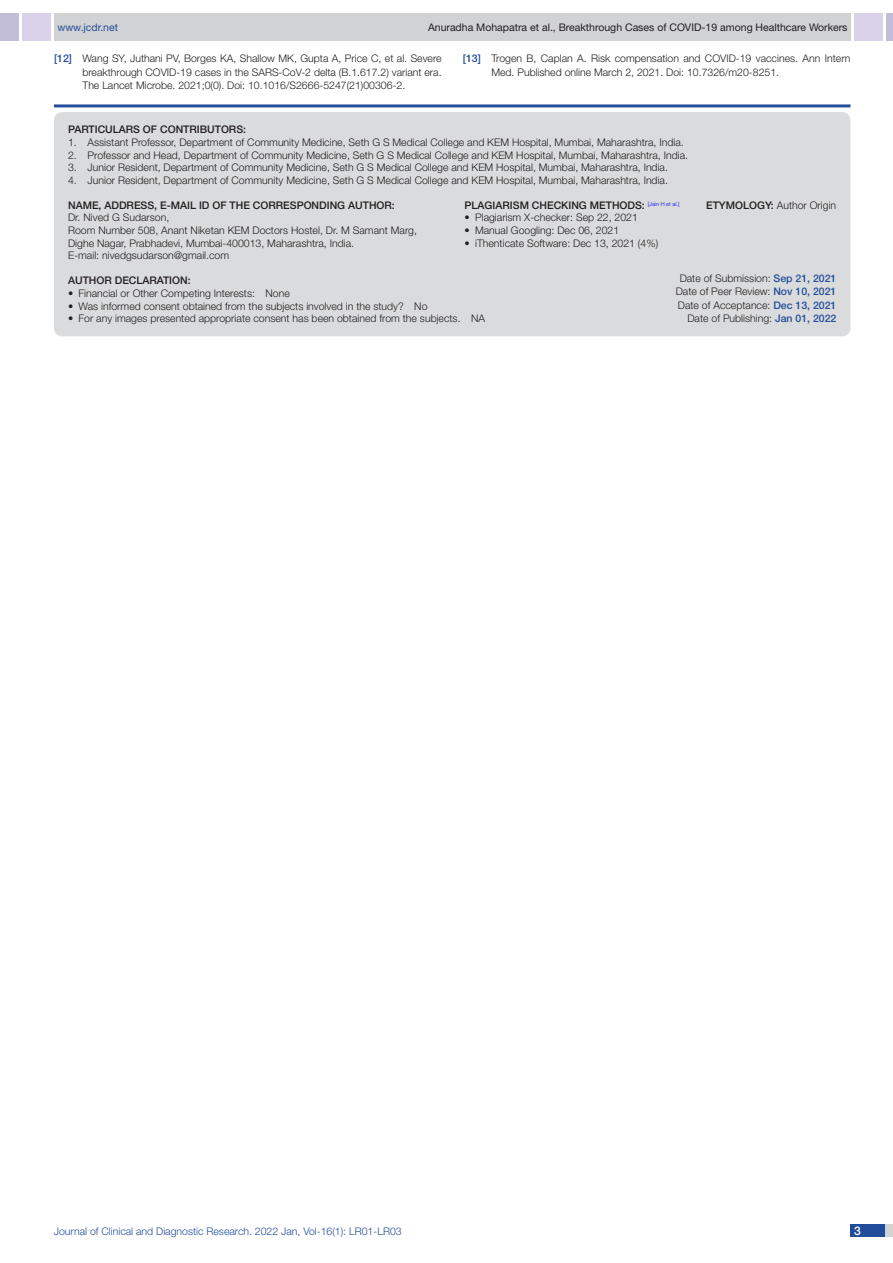
<style>
.page{position:relative;width:893px;height:1263px;background:#fff}
.page>*{position:absolute;margin:0;border:0;box-sizing:border-box;transform-origin:0 0}
.t1{font:500 12px "Helvetica Neue";color:#fff}
.Partic_Contri_Txt{font:300 10.5px/13.5px "Helvetica Neue";color:#231f20}
.Partic_Contri_Head{font:500 10.5px "Helvetica Neue";color:#231f20}
.tb_txt{font:300 10.5px "Helvetica Neue";color:#231f20}
.t2{font:10.5px "Helvetica Neue";color:#231f20}
.t3{font:300 10.5px "Helvetica Neue";color:#244e9b}
.Partic_Contri_Head-2{font:300 10.5px "Helvetica Neue";color:#231f20}
.t4{font:10.5px "Helvetica Neue";color:#244e9b}
.s1{font-weight:500;color:#244e9b}
.s2{font-weight:500}
</style>
<div class="page">
<div style="left:54px;top:13px;width:796px;height:28px;background:#d1d2d4"></div>
<div style="left:0;top:13px;width:19px;height:28px;background:#c2bed7"></div>
<div style="left:22px;top:13px;width:29px;height:28px;background:#d9d2e8"></div>
<div style="left:886px;top:13px;width:7px;height:28px;background:#c2bed7"></div>
<div style="left:854px;top:13px;width:29px;height:28px;background:#d9d2e8"></div>
<div style="left:850px;top:1224px;width:43px;height:13px;background:#d1d2d4"></div>
<div style="left:850px;top:1224px;width:35px;height:13px;background:#214c99"></div>
<hr style="left:54px;top:104px;width:796px;height:3px;background:#244e9b">
<div style="left:54px;top:112px;width:796px;height:224px;background:#dadbdc;border-radius:9px"></div>
<p class="t4" style="left:57px;top:21px;width:62px">www.jcdr.net</p>
<p class="t2" style="left:428px;top:21px;width:421px">Anuradha Mohapatra et al., Breakthrough Cases of COVID-19 among Healthcare Workers</p>
<p class="Partic_Contri_Txt" style="left:82px;top:52px;width:361px;text-align:justify;text-indent:-28px"><span class="s1">[12]</span> Wang SY, Juthani PV, Borges KA, Shallow MK, Gupta A, Price C, et al. Severe breakthrough COVID-19 cases in the SARS-CoV-2 delta (B.1.617.2) variant era.<br>The Lancet Microbe. 2021;0(0). Doi: 10.1016/S2666-5247(21)00306-2.</p>
<p class="Partic_Contri_Txt" style="left:491px;top:52px;width:361px;text-indent:-28px"><span class="s1">[13]</span> Trogen B, Caplan A. Risk compensation and COVID-19 vaccines. Ann Intern<br>Med. Published online March 2, 2021. Doi: 10.7326/m20-8251.</p>
<p class="Partic_Contri_Head" style="left:68px;top:123px;width:107px">PARTI CULARS OF CONTRI</p>
<p class="Partic_Contri_Head" style="left:200px;top:123px;width:16px">BUTOR</p>
<p class="Partic_Contri_Head" style="left:236px;top:123px;width:11px">S:</p>
<p class="Partic_Contri_Txt" style="left:68px;top:135px;width:617px">1. Assistant Professor, Department of Community Medicine, Seth G S Medical College and KEM Hospital, Mumbai, Maharashtra, India.</p>
<p class="Partic_Contri_Txt" style="left:68px;top:148px;width:621px">2. Professor and Head, Department of Community Medicine, Seth G S Medical College and KEM Hospital, Mumbai, Maharashtra, India.</p>
<p class="Partic_Contri_Txt" style="left:68px;top:160px;width:601px">3. Junior Resident, Department of Community Medicine, Seth G S Medical College and KEM Hospital, Mumbai, Maharashtra, India.</p>
<p class="Partic_Contri_Txt" style="left:68px;top:173px;width:601px">4. Junior Resident, Department of Community Medicine, Seth G S Medical College and KEM Hospital, Mumbai, Maharashtra, India.</p>
<p class="Partic_Contri_Head" style="left:465px;top:199px;width:216px">PLAGIARISM CHECKING METHODS: <sup>[Jain</sup> <sup>H</sup> <sup>et</sup> <sup>al.]</sup></p>
<p class="tb_txt" style="left:465px;top:211px;width:175px">• Plagiarism X-checker: Sep 22, 2021</p>
<p class="tb_txt" style="left:465px;top:224px;width:156px">• Manual Googling: Dec 06, 2021</p>
<p class="tb_txt" style="left:465px;top:236px;width:195px">• iThenticate Software: Dec 13, 2021 (4%)</p>
<p class="Partic_Contri_Head" style="left:68px;top:199px;width:52px">NAME, ADDRE</p>
<p class="Partic_Contri_Head" style="left:141px;top:199px;width:128px">SS, E-MAIL ID OF THE CORRE</p>
<p class="Partic_Contri_Head" style="left:290px;top:199px;width:22px">SPONDIN</p>
<p class="Partic_Contri_Head" style="left:337px;top:199px;width:59px">G AUTHOR:</p>
<p class="Partic_Contri_Head-2" style="left:706px;top:199px;width:132px"><span class="s2">ETYMOLOGY:</span> Author Origin</p>
<p class="Partic_Contri_Txt" style="left:68px;top:211px;width:103px">Dr. Nived G Sudarson,</p>
<p class="Partic_Contri_Txt" style="left:68px;top:224px;width:350px;line-height:12.6px">Room Number 508, Anant Niketan KEM Doctors Hostel, Dr. M Samant Marg,<br>Dighe Nagar, Prabhadevi, Mumbai-400013, Maharashtra, India.</p>
<p class="Partic_Contri_Txt" style="left:68px;top:249px;width:163px">E-mail: nivedgsudarson@gmail.com</p>
<p class="Partic_Contri_Txt" style="left:680px;top:271px;width:158px">Date of Submission: <span class="s1">SEP 21, 2021</span></p>
<p class="Partic_Contri_Txt" style="left:676px;top:284px;width:162px">Date of Peer Review: <span class="s1">NOV 10, 2021</span></p>
<p class="Partic_Contri_Txt" style="left:678px;top:298px;width:160px">Date of Acceptance: <span class="s1">DEC 13, 2021</span></p>
<p class="Partic_Contri_Txt" style="left:687px;top:311px;width:150px">Date of Publishing: <span class="s1">JAN 01, 2022</span></p>
<p class="Partic_Contri_Head" style="left:68px;top:274px;width:124px">AUTHOR DEC LARATION:</p>
<p class="Partic_Contri_Txt" style="left:68px;top:286px;width:223px">• Financial or Other Competing Interests: None</p>
<p class="Partic_Contri_Txt" style="left:68px;top:299px;width:361px">• Was informed consent obtained from the subjects involved in the study? No</p>
<p class="Partic_Contri_Txt" style="left:68px;top:311px;width:418px">• For any images presented appropriate consent has been obtained from the subjects. NA</p>
<p class="t3" style="left:54px;top:1225px;width:349px">Journal of Clinical and Diagnostic Research. 2022 Jan, Vol-16(1): LR01-LR03</p>
<p class="t1" style="left:854px;top:1223px;width:8px">3</p>
</div>
